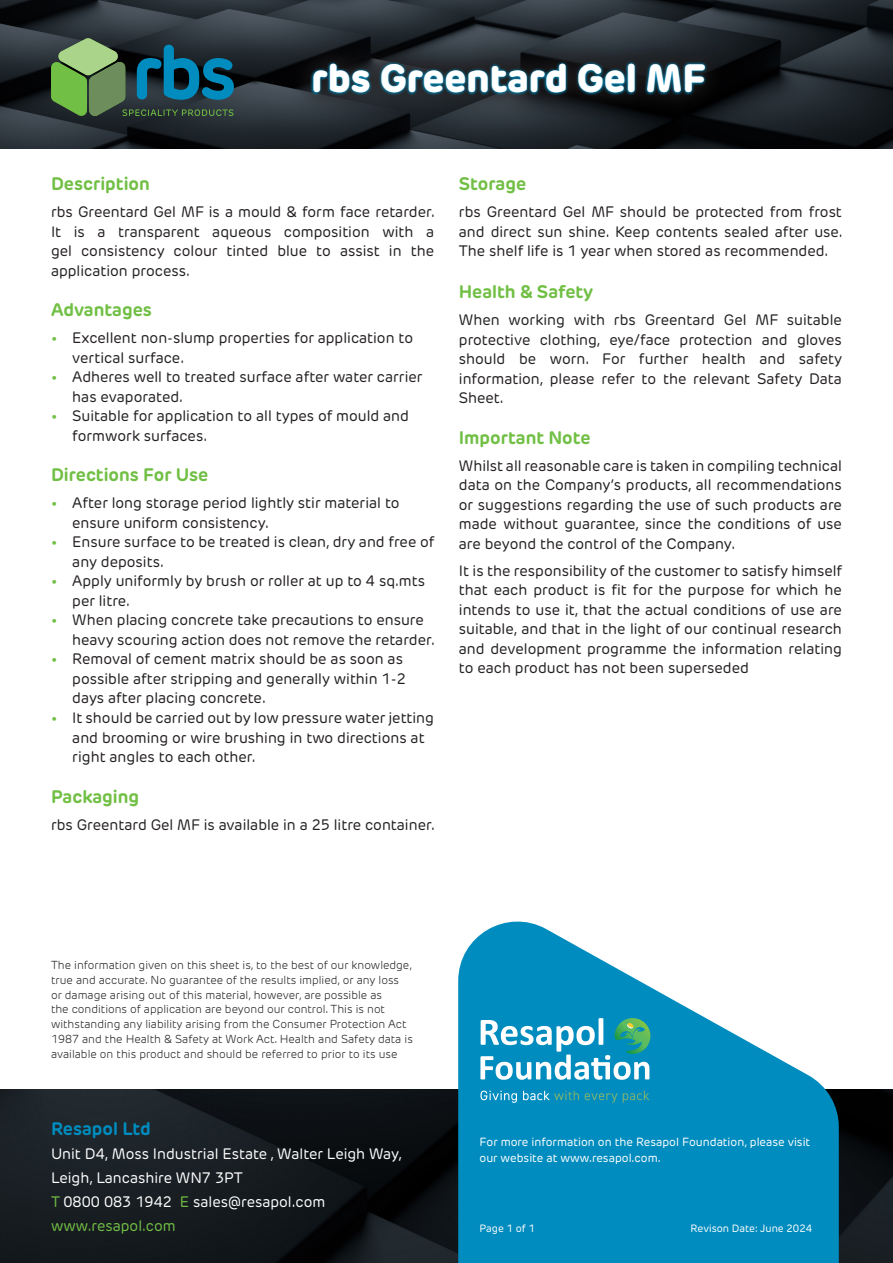
<style>
.page{position:relative;width:893px;height:1263px;background:#fff}
.page>*{position:absolute;margin:0;border:0;box-sizing:border-box;transform-origin:0 0}
.t1{font:800 39px "New Rubrik";color:#fff}
.t2{font:700 18px "New Rubrik";color:#71bf44}
.t3{font:700 18px "New Rubrik";color:#008cbe}
.t4{font:15px/19.5px "New Rubrik";color:#231f20;text-align:justify}
.t5{font:15px "New Rubrik";color:#fff}
.t6{font:15px "New Rubrik";color:#71bf44}
.t7{font:11.7px/16.8px "New Rubrik";color:#fff}
.t8{font:300 11.55px/14.9px "New Rubrik";color:#231f20}
.t9{font:10.5px "New Rubrik";color:#fff}
.s1{color:#71bf44}
</style>
<div class="page">
<img style="left:0;top:0;width:893px;height:149px">
<svg style="left:51px;top:38px;width:183px;height:79px;background:#386455"></svg>
<svg style="left:290px;top:40px;width:438px;height:76px;background:#1f2429"></svg>
<svg style="left:310px;top:60px;width:398px;height:35px;background:#104e66"></svg>
<img style="left:0;top:1089px;width:893px;height:174px">
<svg style="left:458px;top:921px;width:381px;height:342px;fill:#008cbe"></svg>
<svg style="left:480px;top:1018px;width:170px;height:62px"></svg>
<svg style="left:480px;top:1090px;width:37px;height:13px"></svg>
<svg style="left:523px;top:1091px;width:56px;height:9px"></svg>
<svg style="left:585px;top:1093px;width:32px;height:10px"></svg>
<svg style="left:623px;top:1091px;width:26px;height:12px"></svg>
<p class="t1" style="left:311px;top:54px;width:396px">rbs Greentard Gel MF</p>
<p class="t2" style="left:51px;top:173px;width:100px">Description</p>
<p class="t4" style="left:51px;top:202px;width:385px">rbs Greentard Gel MF is a mould &amp; form face retarder.<br>It is a transparent aqueous composition with a gel consistency colour tinted blue to assist in the application process.</p>
<p class="t2" style="left:51px;top:299px;width:102px">Advantages</p>
<p class="t4" style="left:51px;top:328px;width:364px"><span class="s1">•</span> Excellent non-slump properties for application to</p>
<p class="t4" style="left:72px;top:348px;width:113px">vertical surface.</p>
<p class="t4" style="left:51px;top:367px;width:373px"><span class="s1">•</span> Adheres well to treated surface after water carrier</p>
<p class="t4" style="left:72px;top:387px;width:112px">has evaporated.</p>
<p class="t4" style="left:51px;top:406px;width:359px"><span class="s1">•</span> Suitable for application to all types of mould and</p>
<p class="t4" style="left:72px;top:426px;width:136px">formwork surfaces.</p>
<p class="t2" style="left:51px;top:464px;width:159px">Directions For Use</p>
<p class="t4" style="left:51px;top:493px;width:350px"><span class="s1">•</span> After long storage period lightly stir material to</p>
<p class="t4" style="left:72px;top:513px;width:198px">ensure uniform consistency.</p>
<p class="t4" style="left:51px;top:532px;width:385px"><span class="s1">•</span> Ensure surface to be treated is clean, dry and free of</p>
<p class="t4" style="left:72px;top:552px;width:93px">any deposits.</p>
<p class="t4" style="left:51px;top:571px;width:376px"><span class="s1">•</span> Apply uniformly by brush or roller at up to 4 sq.mts</p>
<p class="t4" style="left:72px;top:591px;width:59px">per litre.</p>
<p class="t4" style="left:51px;top:610px;width:374px"><span class="s1">•</span> When placing concrete take precautions to ensure</p>
<p class="t4" style="left:72px;top:630px;width:364px">heavy scouring action does not remove the retarder.</p>
<p class="t4" style="left:51px;top:649px;width:353px"><span class="s1">•</span> Removal of cement matrix should be as soon as</p>
<p class="t4" style="left:72px;top:669px;width:335px">possible after stripping and generally within 1-2</p>
<p class="t4" style="left:72px;top:688px;width:195px">days after placing concrete.</p>
<p class="t4" style="left:51px;top:708px;width:384px"><span class="s1">•</span> It should be carried out by low pressure water jetting</p>
<p class="t4" style="left:72px;top:727px;width:354px">and brooming or wire brushing in two directions at</p>
<p class="t4" style="left:72px;top:747px;width:185px">right angles to each other.</p>
<p class="t2" style="left:51px;top:785px;width:90px">Packaging</p>
<p class="t4" style="left:51px;top:814px;width:385px">rbs Greentard Gel MF is available in a 25 litre container.</p>
<p class="t2" style="left:459px;top:173px;width:69px">Storage</p>
<p class="t4" style="left:459px;top:202px;width:385px">rbs Greentard Gel MF should be protected from frost and direct sun shine. Keep contents sealed after use.<br>The shelf life is 1 year when stored as recommended.</p>
<p class="t2" style="left:459px;top:281px;width:136px">Health &amp; Safety</p>
<p class="t4" style="left:459px;top:310px;width:385px">When working with rbs Greentard Gel MF suitable protective clothing, eye/face protection and gloves should be worn. For further health and safety information, please refer to the relevant Safety Data Sheet.</p>
<p class="t2" style="left:459px;top:426px;width:133px">Important Note</p>
<p class="t4" style="left:459px;top:456px;width:385px">Whilst all reasonable care is taken in compiling technical</p>
<p class="t4" style="left:459px;top:475px;width:385px">data on the Company’s products, all recommendations or suggestions regarding the use of such products are made without guarantee, since the conditions of use are beyond the control of the Company.</p>
<p class="t4" style="left:459px;top:561px;width:385px">It is the responsibility of the customer to satisfy himself that each product is fit for the purpose for which he intends to use it, that the actual conditions of use are suitable, and that in the light of our continual research and development programme the information relating to each product has not been superseded</p>
<p class="t8" style="left:51px;top:957px;width:363px">The information given on this sheet is, to the best of our knowledge, true and accurate. No guarantee of the results implied, or any loss or damage arising out of this material, however, are possible as<br>the conditions of application are beyond our control. This is not withstanding any liability arising from the Consumer Protection Act 1987 and the Health &amp; Safety at Work Act. Health and Safety data is available on this product and should be referred to prior to its use</p>
<p class="t3" style="left:51px;top:1117px;width:101px">Resapol Ltd</p>
<p class="t5" style="left:51px;top:1144px;width:353px">Unit D4, Moss Industrial Estate , Walter Leigh Way,</p>
<p class="t5" style="left:51px;top:1168px;width:193px">Leigh, Lancashire WN7 3PT</p>
<p class="t5" style="left:51px;top:1192px;width:276px"><span class="s1">T</span> 0800 083 1942 <span class="s1">E</span> sales@resapol.com</p>
<p class="t6" style="left:51px;top:1216px;width:126px">www.resapol.com</p>
<p class="t7" style="left:480px;top:1133px;width:332px">For more information on the Resapol Foundation, please visit our website at www.resapol.com.</p>
<p class="t9" style="left:480px;top:1222px;width:57px">Page 1 of 1</p>
<p class="t9" style="left:691px;top:1222px;width:123px">Revison Date: June 2024</p>
</div>
